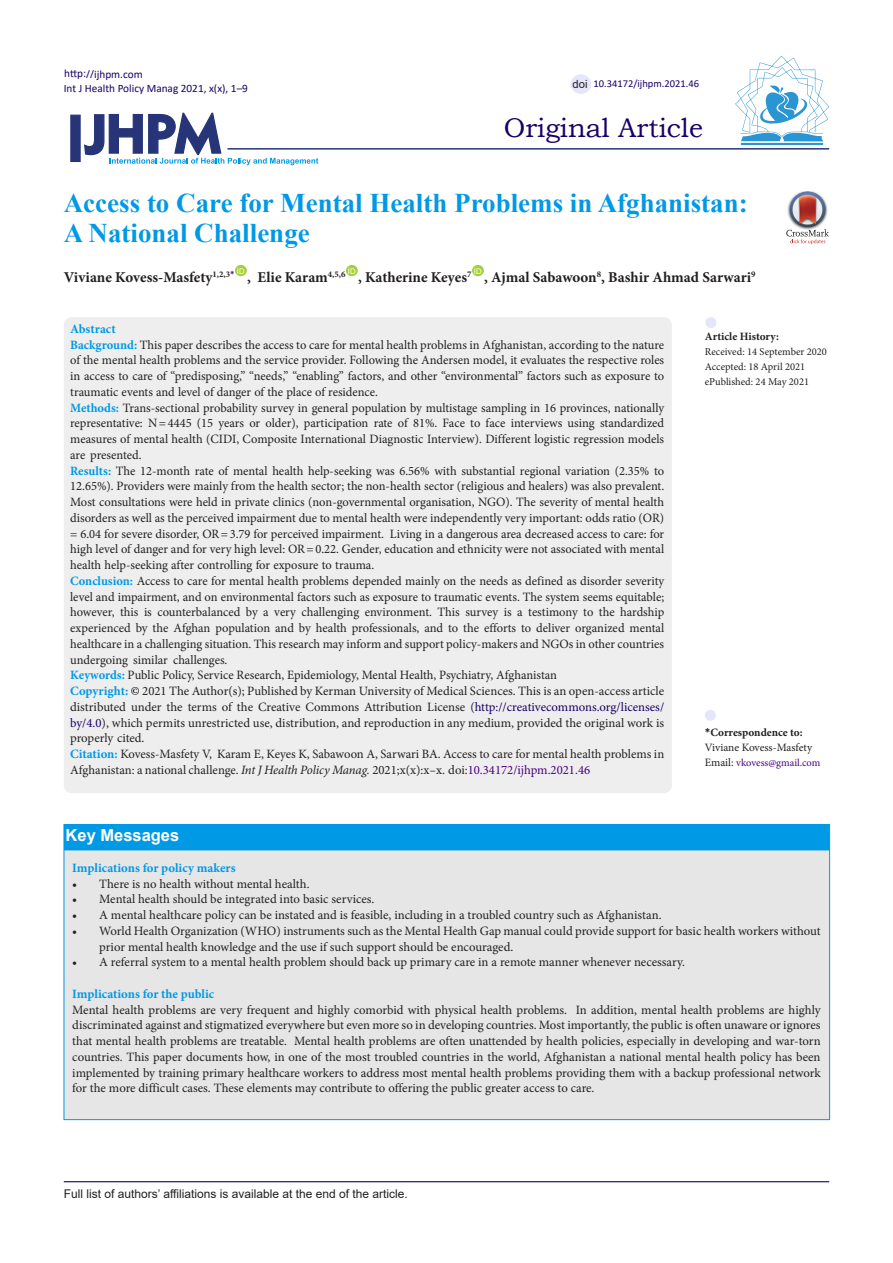
<style>
.page{position:relative;width:893px;height:1263px;background:#fff}
.page>*{position:absolute;margin:0;border:0;box-sizing:border-box;transform-origin:0 0}
.Default{font:700 27px/30px "Times New Roman";color:#0099e5}
.t1{font:27px "Bookman Old Style";color:#190066}
.t2{font:700 16.5px "Arial";color:#fff}
.Default-2{font:700 15px "Minion Pro";color:#231f20}
.Default-3{font:12.75px/15.8px "Minion Pro";color:#231f20;text-align:justify}
.Default-4{font:700 12.75px "Minion Pro";color:#0099e5}
.t3{font:12px "Arial";color:#231f20}
.t4{font:11.25px "Calibri";color:#190066}
.t5{font:700 11.25px "Minion Pro";color:#231f20}
.t6{font:11.25px "Minion Pro";letter-spacing:-.005em;color:#231f20}
.t7{font:11.25px "Arial";color:#231f20}
.t8{font:10.5px "Minion Pro";color:#231f20}
.t9{font:10.5px "Minion Pro";letter-spacing:-.005em;color:#4b0082}
.t10{font:10.5px "Calibri";color:#190066}
.t11{font:7.8px "Arial";color:#fff}
.s1{font-weight:700;color:#0099e5}
.s2{color:#000}
.s3{color:#190066}
.s4{font-style:italic}
.s5{color:#4b0082}
.s6{font-family:"Calibri"}
.s7{font-size:11.25px;color:#231f20}
</style>
<div class="page">
<svg style="left:84px;top:112px;width:234px;height:53px"></svg>
<div style="left:70px;top:115px;width:11px;height:47px;background:#273578;border:1px solid #273578"></div>
<div style="left:235px;top:265px;width:12px;height:11px;background:#a6ce39;border-radius:50%"></div>
<div style="left:346px;top:265px;width:12px;height:11px;background:#a6ce39;border-radius:50%"></div>
<div style="left:472px;top:265px;width:12px;height:11px;background:#a6ce39;border-radius:50%"></div>
<hr style="left:227px;top:148px;width:602px;height:2px;background:#273578">
<div style="left:64px;top:317px;width:608px;height:476px;background:#eee;border-radius:8px"></div>
<div style="left:705px;top:710px;width:11px;height:11px;background:#e6e6fa;border-radius:50%"></div>
<div style="left:705px;top:317px;width:11px;height:11px;background:#e6e6fa;border-radius:50%"></div>
<hr style="left:64px;top:1181px;width:765px;height:1px;background:#190066">
<hr style="left:741px;top:143px;width:82px;height:2px;background:#2995d2">
<svg style="left:735px;top:56px;width:94px;height:85px"></svg>
<div style="left:571px;top:74px;width:20px;height:20px;background:#e6e6fa;border-radius:50%"></div>
<img style="left:801px;top:191px;width:13px;height:1px">
<svg style="left:786px;top:192px;width:43px;height:52px"></svg>
<div style="left:64px;top:824px;width:766px;height:296px;background:#e6e6e6;border:1px solid #0099e5"></div>
<div style="left:64px;top:824px;width:766px;height:26px;background:#0099e5"></div>
<p class="t4" style="left:64px;top:66px;width:80px">http://ijhpm.com</p>
<p class="t4" style="left:64px;top:81px;width:186px">Int J Health Policy Manag 2021, x(x), 1–9</p>
<p class="t7" style="left:573px;top:76px;width:17px">doi</p>
<p class="t10" style="left:593px;top:76px;width:107px">10.34172/ijhpm.2021.46</p>
<p class="t1" style="left:504px;top:110px;width:201px">Original Article</p>
<p class="Default" style="left:64px;top:188px;width:685px">Access to Care for Mental Health Problems in Afghanistan:<br>A National Challenge</p>
<p class="Default-2" style="left:64px;top:266px;width:172px">Viviane Kovess-Masfety<sup>1,2,3</sup><sup>*</sup></p>
<p class="t11" style="left:237px;top:266px;width:9px">ID</p>
<p class="t11" style="left:348px;top:266px;width:9px">ID</p>
<p class="t11" style="left:474px;top:266px;width:9px">ID</p>
<p class="Default-2" style="left:247px;top:266px;width:100px">, Elie Karam<sup>4,5,6</sup></p>
<p class="Default-2" style="left:484px;top:266px;width:273px">, Ajmal Sabawoon<sup>8</sup>, Bashir Ahmad Sarwari<sup>9</sup></p>
<p class="Default-2" style="left:358px;top:266px;width:115px">, Katherine Keyes<sup>7</sup></p>
<p class="Default-4" style="left:70px;top:320px;width:47px">Abstract</p>
<p class="Default-3" style="left:70px;top:337px;width:596px"><span class="s1">Background:</span> This paper describes the access to care for mental health problems in Afghanistan, according to the nature of the mental health problems and the service provider. Following the Andersen model, it evaluates the respective roles in access to care of “predisposing,” “needs,” “enabling” factors, and other “environmental” factors such as exposure to traumatic events and level of danger of the place of residence.</p>
<p class="Default-3" style="left:70px;top:400px;width:596px"><span class="s1">Methods:</span> Trans-sectional probability survey in general population by multistage sampling in 16 provinces, nationally representative: N=4445 (15 years or older), participation rate of 81%. Face to face interviews using standardized measures of mental health (CIDI, Composite International Diagnostic Interview). Different logistic regression models are presented.</p>
<p class="Default-3" style="left:70px;top:463px;width:596px"><span class="s1">Results:</span> The 12-month rate of mental health help-seeking was 6.56% with substantial regional variation (2.35% to 12.65%). Providers were mainly from the health sector; the non-health sector (religious and healers) was also prevalent.<br>Most consultations were held in private clinics (non-governmental organisation, NGO). The severity of mental health disorders as well as the perceived impairment due to mental health were independently very important: odds ratio (OR) = 6.04 for severe disorder, OR=3.79 for perceived impairment. Living in a dangerous area decreased access to care: for high level of danger and for very high level: OR=0.22. Gender, education and ethnicity were not associated with mental health help-seeking after controlling for exposure to trauma.</p>
<p class="Default-3" style="left:70px;top:573px;width:596px"><span class="s1">Conclusion:</span> Access to care for mental health problems depended mainly on the needs as defined as disorder severity level and impairment, and on environmental factors such as exposure to traumatic events. The system seems equitable; however, this is counterbalanced by a very challenging environment. This survey is a testimony to the hardship experienced by the Afghan population and by health professionals, and to the efforts to deliver organized mental healthcare in a challenging situation. This research may inform and support policy-makers and NGOs in other countries undergoing similar challenges.</p>
<p class="Default-3" style="left:70px;top:667px;width:488px"><span class="s1">Keywords:</span> Public Policy, Service Research, Epidemiology, Mental Health, Psychiatry, Afghanistan</p>
<p class="Default-3" style="left:70px;top:683px;width:596px"><span class="s1">Copyright:</span> <span class="s2">©</span> 2021 The Author(s); Published by Kerman University of Medical Sciences. This is an open-access article distributed under the terms of the Creative Commons Attribution License (<span class="s3">http://creativecommons.org/licenses/ by/4.0</span>), which permits unrestricted use, distribution, and reproduction in any medium, provided the original work is properly cited.</p>
<p class="Default-3" style="left:70px;top:746px;width:596px"><span class="s1">Citation:</span> Kovess-Masfety V, Karam E, Keyes K, Sabawoon A, Sarwari BA. Access to care for mental health problems in<br>Afghanistan: a national challenge. <span class="s4">Int J Health Policy Manag.</span> 2021;x(x):x–x. doi:<span class="s5">10.34172/ijhpm.2021.46</span></p>
<p class="t2" style="left:66px;top:824px;width:115px">Key Messages</p>
<p class="t5" style="left:705px;top:328px;width:76px">Article History:</p>
<p class="t8" style="left:705px;top:345px;width:124px">Received: 14 September 2020</p>
<p class="t8" style="left:705px;top:360px;width:102px">Accepted: 18 April 2021</p>
<p class="t8" style="left:705px;top:375px;width:106px">ePublished: 24 May 2021</p>
<p class="t5" style="left:705px;top:724px;width:99px"><span class="s6">*</span>Correspondence to:</p>
<p class="t6" style="left:705px;top:740px;width:109px">Viviane Kovess-Masfety</p>
<p class="t9" style="left:705px;top:755px;width:117px"><span class="s7">Email:</span> vkovess@gmail.com</p>
<p class="Default-4" style="left:72px;top:859px;width:165px">Implications for policy makers</p>
<p class="Default-3" style="left:72px;top:876px;width:239px">• There is no health without mental health.</p>
<p class="Default-3" style="left:72px;top:891px;width:304px">• Mental health should be integrated into basic services.</p>
<p class="Default-3" style="left:72px;top:907px;width:591px">• A mental healthcare policy can be instated and is feasible, including in a troubled country such as Afghanistan.</p>
<p class="Default-3" style="left:99px;top:923px;width:723px;text-indent:-27px">• World Health Organization (WHO) instruments such as the Mental Health Gap manual could provide support for basic health workers without prior mental health knowledge and the use if such support should be encouraged.</p>
<p class="Default-3" style="left:72px;top:954px;width:614px">• A referral system to a mental health problem should back up primary care in a remote manner whenever necessary.</p>
<p class="Default-4" style="left:72px;top:985px;width:144px">Implications for the public</p>
<p class="Default-3" style="left:72px;top:1002px;width:750px">Mental health problems are very frequent and highly comorbid with physical health problems. In addition, mental health problems are highly discriminated against and stigmatized everywhere but even more so in developing countries. Most importantly, the public is often unaware or ignores that mental health problems are treatable. Mental health problems are often unattended by health policies, especially in developing and war-torn countries. This paper documents how, in one of the most troubled countries in the world, Afghanistan a national mental health policy has been implemented by training primary healthcare workers to address most mental health problems providing them with a backup professional network for the more difficult cases. These elements may contribute to offering the public greater access to care.</p>
<p class="t3" style="left:64px;top:1185px;width:346px">Full list of authors’ affiliations is available at the end of the article.</p>
</div>
